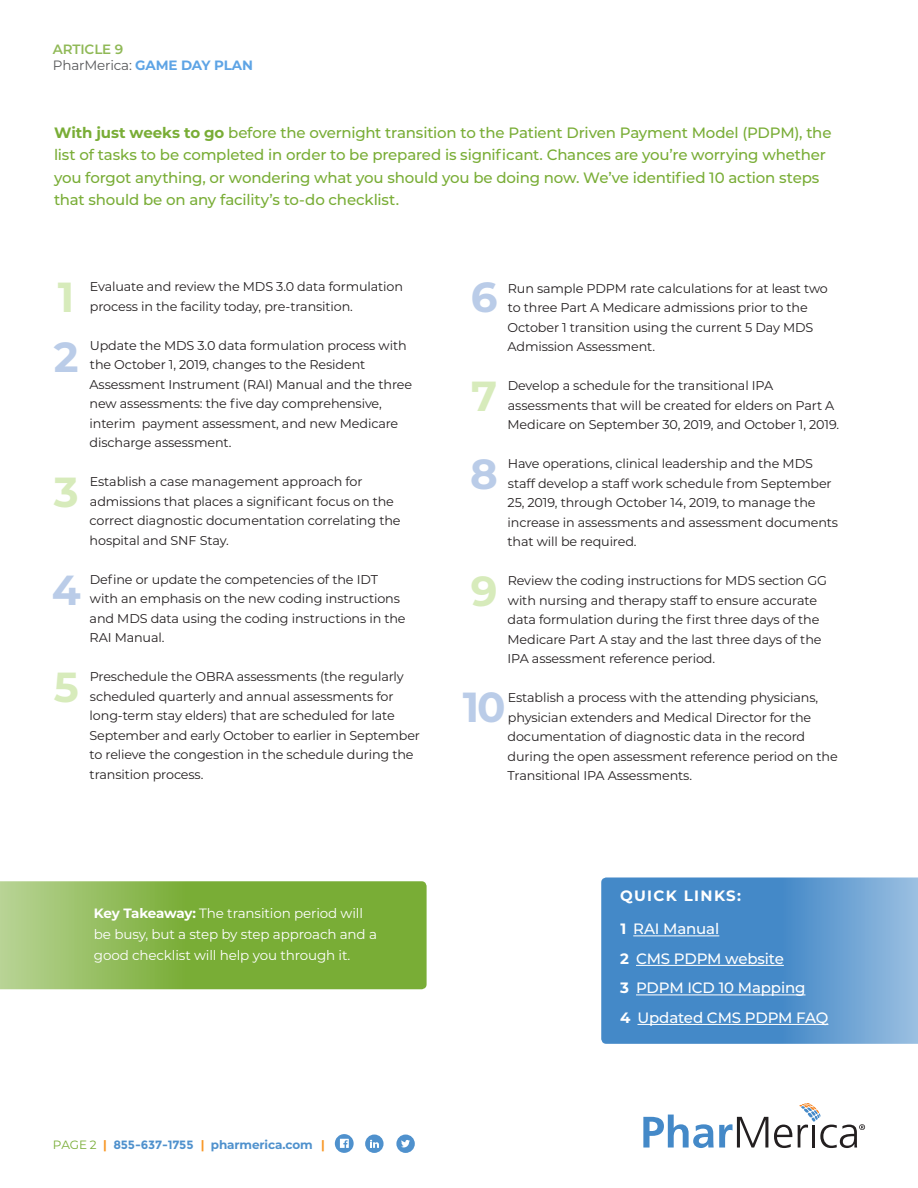
<style>
.page{position:relative;width:918px;height:1188px;background:#fff}
.page>*{position:absolute;margin:0;border:0;box-sizing:border-box;transform-origin:0 0}
.t1{font:700 42px "Montserrat";color:#bacce8}
.t2{font:700 42px "Montserrat";color:#d7ebbb}
.Body_C_10_16_Green{font:500 15px/22.5px "Montserrat";letter-spacing:-.015em;color:#79ad36}
.Body_A_11_18_reg{font:500 15px "Montserrat";letter-spacing:-.01em;color:#fff}
.Body_A_11_18_reg-2{font:700 15px "Montserrat";letter-spacing:.09em;color:#fff}
.Body_A_11_18_reg-3{font:13.5px/21px "Montserrat";letter-spacing:-.01em;color:#fff}
.page_topper{font:13.5px "Montserrat";letter-spacing:-.01em;color:#57585a}
.t3{font:600 13.5px "Montserrat";letter-spacing:-.01em;color:#90b957}
.Body_B_9_13{font:12.75px/19.5px "Montserrat";letter-spacing:-.01em;color:#231f20}
.t4{font:700 12px "Montserrat";letter-spacing:-.01em;color:#4f91cd}
.s1{font-weight:700;color:#5ea4e5}
.s2{font-weight:700}
.s3{font-weight:400;color:#79ad36}
.s4{color:#f89828}
.s5{font-style:inherit}
</style>
<div class="page">
<svg style="left:643px;top:1115px;width:125px;height:33px"></svg>
<svg style="left:774px;top:1103px;width:91px;height:45px"></svg>
<div style="left:396px;top:1135px;width:19px;height:18px;background:#4f91cd;border-radius:50%"></div>
<svg style="left:401px;top:1140px;width:9px;height:7px"></svg>
<div style="left:365px;top:1135px;width:19px;height:18px;background:#4f91cd;border-radius:50%"></div>
<svg style="left:370px;top:1140px;width:9px;height:8px"></svg>
<svg style="left:335px;top:1134px;width:19px;height:19px"></svg>
<svg style="left:0;top:881px;width:427px;height:108px;background:#87b54b"></svg>
<svg style="left:601px;top:878px;width:317px;height:166px;background:#5895cd"></svg>
<hr style="left:636px;top:965px;width:148px;height:1px;background:#fff">
<hr style="left:636px;top:995px;width:170px;height:1px;background:#fff">
<hr style="left:637px;top:1024px;width:191px;height:1px;background:#fff">
<hr style="left:633px;top:936px;width:86px;height:1px;background:#fff">
<p class="t3" style="left:53px;top:39px;width:72px">ARTICLE 9</p>
<p class="page_topper" style="left:53px;top:56px;width:202px">PharMerica: <span class="s1">GAME DAY PLAN</span></p>
<p class="Body_C_10_16_Green" style="left:54px;top:120px;width:779px"><span class="s2">With just weeks to go</span> before the overnight transition to the Patient Driven Payment Model (PDPM), the list of tasks to be completed in order to be prepared is significant. Chances are you’re worrying whether you forgot anything, or wondering what you should you be doing now. We’ve identified 10 action steps that should be on any facility’s to-do checklist.</p>
<p class="t2" style="left:58px;top:267px;width:18px">1</p>
<p class="Body_B_9_13" style="left:90px;top:277px;width:315px">Evaluate and review the MDS 3.0 data formulation process in the facility today, pre-transition.</p>
<p class="t1" style="left:54px;top:327px;width:26px">2</p>
<p class="Body_B_9_13" style="left:90px;top:335px;width:324px">Update the MDS 3.0 data formulation process with the October 1, 2019, changes to the Resident Assessment Instrument (RAI) Manual and the three new assessments: the five day comprehensive, interim payment assessment, and new Medicare discharge assessment.</p>
<p class="t2" style="left:54px;top:462px;width:26px">3</p>
<p class="Body_B_9_13" style="left:90px;top:472px;width:312px">Establish a case management approach for admissions that places a significant focus on the correct diagnostic documentation correlating the hospital and SNF Stay.</p>
<p class="t1" style="left:52px;top:560px;width:30px">4</p>
<p class="Body_B_9_13" style="left:90px;top:569px;width:290px">Define or update the competencies of the IDT</p>
<p class="Body_B_9_13" style="left:90px;top:589px;width:318px">with an emphasis on the new coding instructions and MDS data using the coding instructions in the<br>RAI Manual.</p>
<p class="t2" style="left:54px;top:657px;width:26px">5</p>
<p class="Body_B_9_13" style="left:90px;top:667px;width:332px">Preschedule the OBRA assessments (the regularly scheduled quarterly and annual assessments for long-term stay elders) that are scheduled for late September and early October to earlier in September to relieve the congestion in the schedule during the transition process.</p>
<p class="t1" style="left:471px;top:267px;width:28px">6</p>
<p class="Body_B_9_13" style="left:508px;top:278px;width:322px">Run sample PDPM rate calculations for at least two to three Part A Medicare admissions prior to the October 1 transition using the current 5 Day MDS Admission Assessment.</p>
<p class="t2" style="left:471px;top:366px;width:28px">7</p>
<p class="Body_B_9_13" style="left:508px;top:375px;width:333px">Develop a schedule for the transitional IPA assessments that will be created for elders on Part A<br>Medicare on September 30, 2019, and October 1, 2019.</p>
<p class="t1" style="left:470px;top:444px;width:29px">8</p>
<p class="Body_B_9_13" style="left:508px;top:453px;width:332px">Have operations, clinical leadership and the MDS staff develop a staff work schedule from September 25, 2019, through October 14, 2019, to manage the increase in assessments and assessment documents that will be required.</p>
<p class="t2" style="left:471px;top:561px;width:28px">9</p>
<p class="Body_B_9_13" style="left:508px;top:570px;width:321px">Review the coding instructions for MDS section GG with nursing and therapy staff to ensure accurate data formulation during the first three days of the Medicare Part A stay and the last three days of the IPA assessment reference period.</p>
<p class="t1" style="left:463px;top:677px;width:44px">10</p>
<p class="Body_B_9_13" style="left:508px;top:687px;width:332px">Establish a process with the attending physicians, physician extenders and Medical Director for the documentation of diagnostic data in the record during the open assessment reference period on the Transitional IPA Assessments.</p>
<p class="Body_A_11_18_reg-3" style="left:94px;top:902px;width:285px"><span class="s2">Key Takeaway:</span> The transition period will be busy, but a step by step approach and a good checklist will help you through it.</p>
<p class="Body_A_11_18_reg-2" style="left:620px;top:885px;width:122px">QUICK LINKS:</p>
<p class="Body_A_11_18_reg" style="left:620px;top:919px;width:100px"><span class="s2">1</span> RAI Manual</p>
<p class="Body_A_11_18_reg" style="left:620px;top:948px;width:165px"><span class="s2">2</span> CMS PDPM website</p>
<p class="Body_A_11_18_reg" style="left:620px;top:978px;width:187px"><span class="s2">3</span> PDPM ICD 10 Mapping</p>
<p class="Body_A_11_18_reg" style="left:620px;top:1007px;width:210px"><span class="s2">4</span> Updated CMS PDPM FAQ</p>
<p class="t4" style="left:53px;top:1136px;width:273px"><span class="s3">PAGE 2</span> <span class="s4">|</span> <span class="s5">855-637-1755</span> <span class="s4">|</span> pharmerica.com <span class="s4">|</span></p>
</div>
